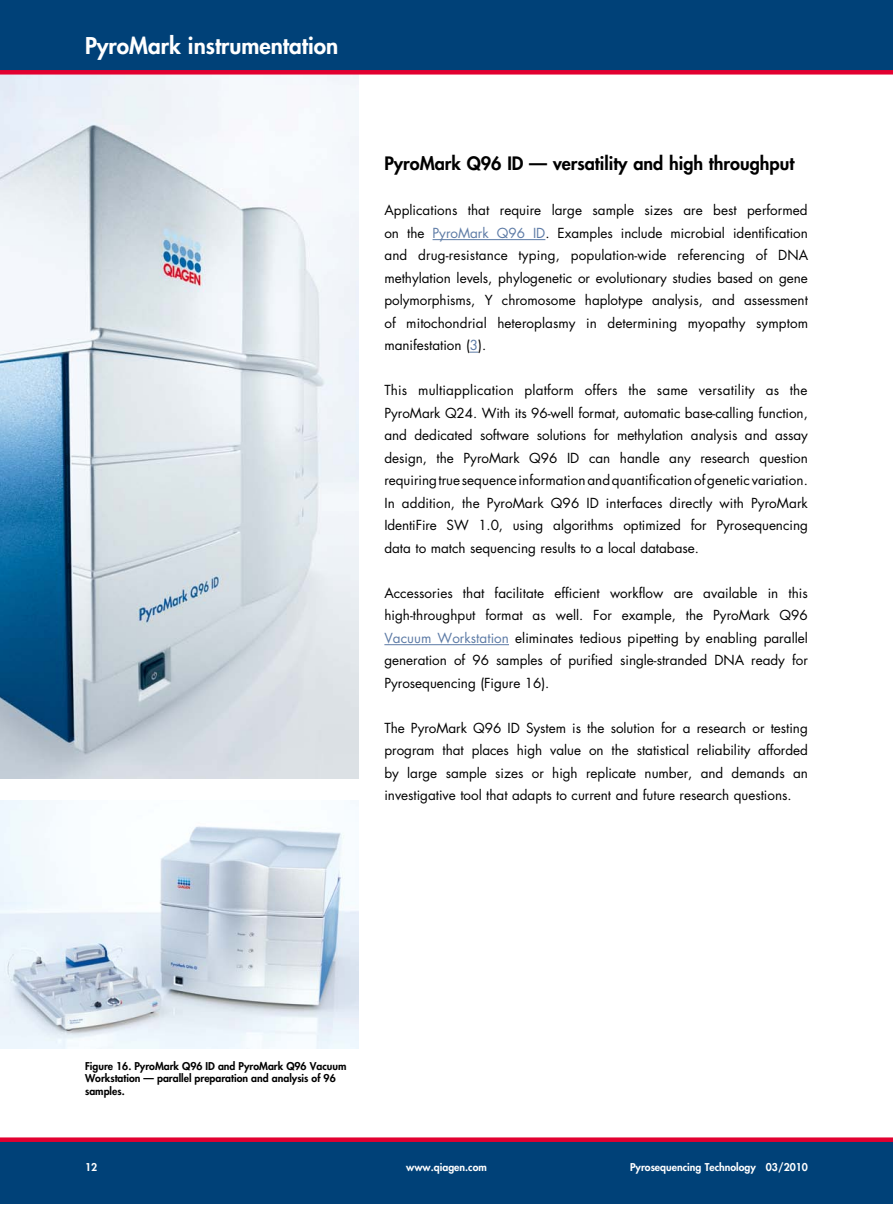
<style>
.page{position:relative;width:893px;height:1212px;background:#fff}
.page>*{position:absolute;margin:0;border:0;box-sizing:border-box;transform-origin:0 0}
.t1{font:800 22.5px "Futura";color:#fff}
.t2{font:800 18px "Futura";color:#000}
.A4_Copy{font:13.5px/22.5px "Futura";color:#000;text-align:justify}
.Figure_Footnote{font:800 10.5px/12.6px "Futura";color:#000}
.A4_Running_Title_Pag{font:800 10.5px "Futura";color:#fff}
.s1{color:#5d7ba6}
</style>
<div class="page">
<img style="left:0;top:75px;width:359px;height:703px">
<div style="left:0;top:0;width:893px;height:72px;background:#004178"></div>
<div style="left:0;top:70px;width:893px;height:5px;background:#e20030"></div>
<div style="left:0;top:1140px;width:893px;height:63px;background:#004178"></div>
<div style="left:0;top:1137px;width:893px;height:5px;background:#e20030"></div>
<hr style="left:433px;top:239px;width:112px;height:1px;background:#5d7ba6">
<hr style="left:384px;top:644px;width:125px;height:1px;background:#5d7ba6">
<img style="left:0;top:800px;width:359px;height:249px">
<p class="t1" style="left:85px;top:30px;width:255px">PyroMark instrumentation</p>
<p class="t2" style="left:384px;top:151px;width:411px">PyroMark Q96 ID — versatility and high throughput</p>
<p class="A4_Copy" style="left:384px;top:199px;width:425px">Applications that require large sample sizes are best performed on the <span class="s1">PyroMark Q96 ID</span>. Examples include microbial identification and drug-resistance typing, population-wide referencing of DNA methylation levels, phylogenetic or evolutionary studies based on gene polymorphisms, Y chromosome haplotype analysis, and assessment of mitochondrial heteroplasmy in determining myopathy symptom manifestation (<span class="s1">3</span>).</p>
<p class="A4_Copy" style="left:384px;top:379px;width:425px">This multiapplication platform offers the same versatility as the PyroMark Q24. With its 96-well format, automatic base-calling function, and dedicated software solutions for methylation analysis and assay design, the PyroMark Q96 ID can handle any research question requiring true sequence information and quantification of genetic variation.<br>In addition, the PyroMark Q96 ID interfaces directly with PyroMark IdentiFire SW 1.0, using algorithms optimized for Pyrosequencing data to match sequencing results to a local database.</p>
<p class="A4_Copy" style="left:384px;top:581px;width:425px">Accessories that facilitate efficient workflow are available in this high-throughput format as well. For example, the PyroMark Q96<br><span class="s1">Vacuum Workstation</span> eliminates tedious pipetting by enabling parallel generation of 96 samples of purified single-stranded DNA ready for Pyrosequencing (Figure 16).</p>
<p class="A4_Copy" style="left:384px;top:716px;width:425px">The PyroMark Q96 ID System is the solution for a research or testing program that places high value on the statistical reliability afforded by large sample sizes or high replicate number, and demands an investigative tool that adapts to current and future research questions.</p>
<p class="Figure_Footnote" style="left:85px;top:1059px;width:263px">Figure 16. PyroMark Q96 ID and PyroMark Q96 Vacuum<br>Workstation — parallel preparation and analysis of 96 samples.</p>
<p class="A4_Running_Title_Pag" style="left:85px;top:1159px;width:14px">12</p>
<p class="A4_Running_Title_Pag" style="left:406px;top:1159px;width:82px">www.qiagen.com</p>
<p class="A4_Running_Title_Pag" style="left:630px;top:1159px;width:179px">Pyrosequencing Technology 03/2010</p>
</div>
